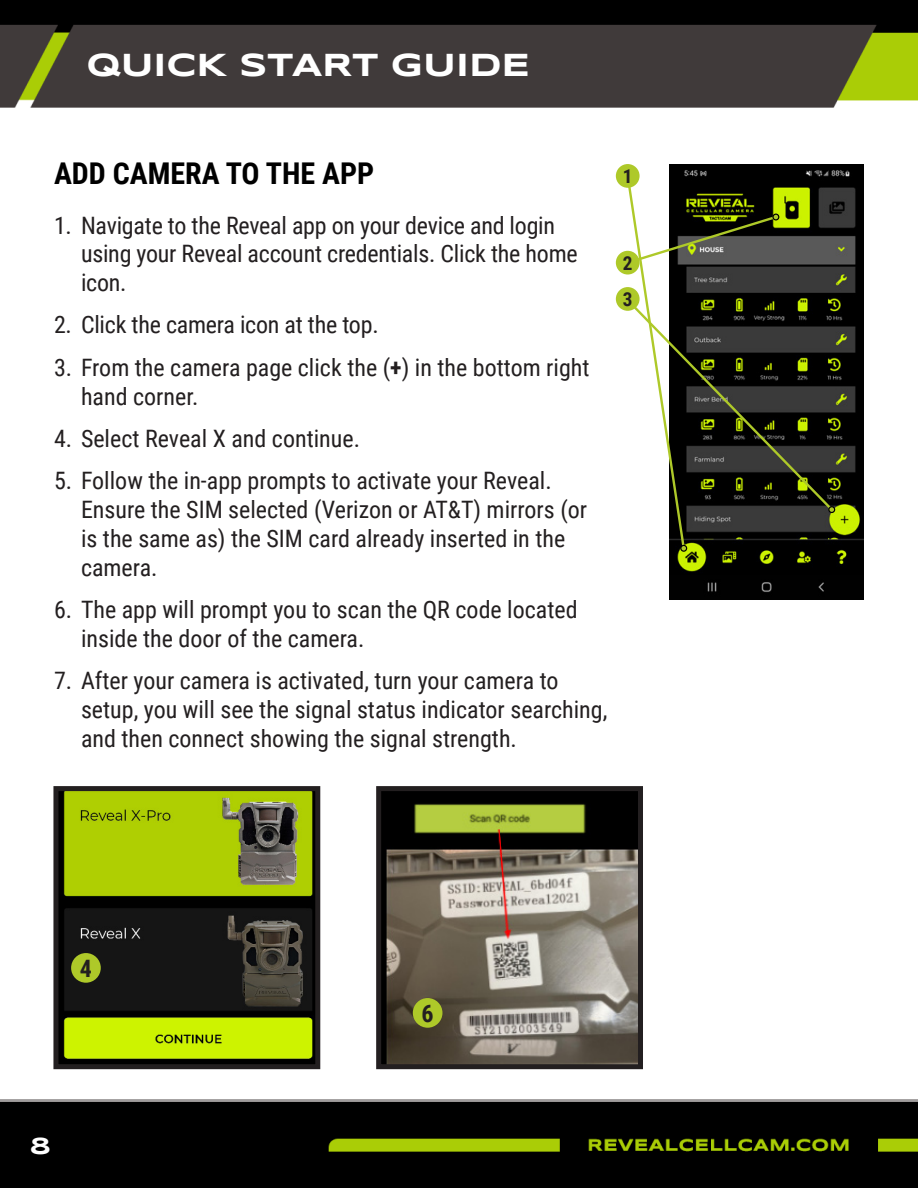
<style>
.page{position:relative;width:918px;height:1188px;background:#fff}
.page>*{position:absolute;margin:0;border:0;box-sizing:border-box;transform-origin:0 0}
.t1{font:700 33px "Syncopate";color:#fff}
.t2{font:700 30px "Roboto Condensed";color:#000}
.t3{font:24px/28.8px "Roboto Condensed";color:#231f20}
.t4{font:700 24px "Roboto Condensed";color:#231f20}
.t5{font:700 24px "Syncopate";color:#fff}
.t6{font:700 19.2px "Roboto Condensed";color:#231f20}
.s1{font-weight:700}
</style>
<div class="page">
<img style="left:0;top:0;width:918px;height:1188px">
<svg style="left:51px;top:784px;width:272px;height:288px"></svg>
<svg style="left:374px;top:784px;width:272px;height:288px"></svg>
<div style="left:71px;top:953px;width:30px;height:30px;background:#aec929;border-radius:50%"></div>
<div style="left:413px;top:998px;width:29px;height:30px;background:#aec929;border-radius:50%"></div>
<img style="left:669px;top:164px;width:195px;height:436px">
<svg style="left:623px;top:296px;width:212px;height:217px"></svg>
<div style="left:616px;top:164px;width:24px;height:24px;background:#aec929;border-radius:50%"></div>
<div style="left:616px;top:251px;width:24px;height:24px;background:#aec929;border-radius:50%"></div>
<div style="left:616px;top:287px;width:24px;height:24px;background:#aec929;border-radius:50%"></div>
<div style="left:680px;top:545px;width:7px;height:7px;border:1px solid #000;border-radius:50%"></div>
<div style="left:828px;top:506px;width:7px;height:7px;border:1px solid #000;border-radius:50%"></div>
<svg style="left:625px;top:173px;width:154px;height:378px"></svg>
<div style="left:772px;top:214px;width:7px;height:7px;border:1px solid #000;border-radius:50%"></div>
<p class="t1" style="left:87px;top:44px;width:445px">QUICK START GUIDE</p>
<p class="t2" style="left:54px;top:152px;width:322px">ADD CAMERA TO THE APP</p>
<p class="t3" style="left:81px;top:210px;width:498px;text-indent:-27px">1. Navigate to the Reveal app on your device and login using your Reveal account credentials. Click the home icon.</p>
<p class="t3" style="left:54px;top:310px;width:326px">2. Click the camera icon at the top.</p>
<p class="t3" style="left:81px;top:352px;width:510px;text-indent:-27px">3. From the camera page click the (<span class="s1">+</span>) in the bottom right hand corner.</p>
<p class="t3" style="left:54px;top:423px;width:308px">4. Select Reveal X and continue.</p>
<p class="t3" style="left:81px;top:465px;width:508px;text-indent:-27px">5. Follow the in-app prompts to activate your Reveal.<br>Ensure the SIM selected (Verizon or AT&amp;T) mirrors (or is the same as) the SIM card already inserted in the camera.</p>
<p class="t3" style="left:81px;top:594px;width:498px;text-indent:-27px">6. The app will prompt you to scan the QR code located inside the door of the camera.</p>
<p class="t3" style="left:81px;top:665px;width:528px;text-indent:-27px">7. After your camera is activated, turn your camera to setup, you will see the signal status indicator searching, and then connect showing the signal strength.</p>
<p class="t6" style="left:623px;top:163px;width:11px">1</p>
<p class="t6" style="left:623px;top:250px;width:11px">2</p>
<p class="t6" style="left:623px;top:286px;width:11px">3</p>
<p class="t4" style="left:80px;top:952px;width:14px">4</p>
<p class="t5" style="left:30px;top:1131px;width:22px">8</p>
<p class="t4" style="left:422px;top:997px;width:14px">6</p>
</div>
